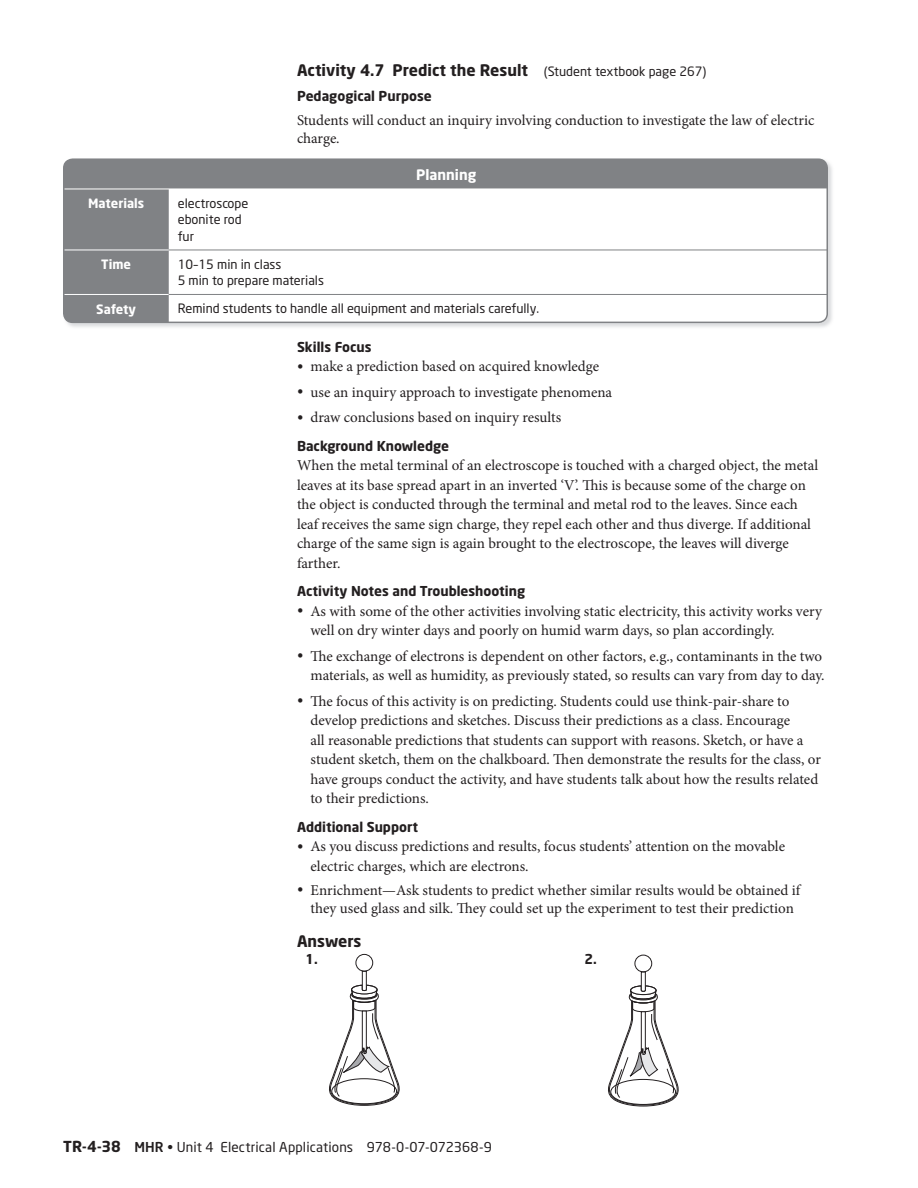
<style>
.page{position:relative;width:918px;height:1188px;background:#fff}
.page>*{position:absolute;margin:0;border:0;box-sizing:border-box;transform-origin:0 0}
.t1{font:700 15.75px "Neo Sans";color:#231f20}
.t2{font:15px/19.5px "Minion Pro";color:#231f20}
.t3{font:700 14.25px "Neo Sans";color:#fff}
.t4{font:700 13.5px "Neo Sans";color:#231f20}
.t5{font:13.5px "Neo Sans";letter-spacing:.005em;color:#231f20}
.t6{font:12.75px/16.5px "Neo Sans";color:#231f20}
.t7{font:700 12.75px "Neo Sans";color:#fff}
.s1{font-weight:400;font-size:12.75px}
.s2{font-size:16.5px}
.s3{font-weight:700;font-size:15px}
.s4{font-weight:500}
</style>
<div class="page">
<img style="left:63px;top:162px;width:769px;height:165px">
<svg style="left:64px;top:161px;width:763px;height:161px"></svg>
<hr style="left:64px;top:250px;width:105px;height:1px;background:#fff">
<hr style="left:64px;top:294px;width:105px;height:1px;background:#fff">
<hr style="left:64px;top:189px;width:105px;height:1px;background:#fff">
<hr style="left:169px;top:189px;width:658px;height:1px;background:#fff">
<hr style="left:169px;top:250px;width:658px;height:1px;background:#808285">
<hr style="left:169px;top:294px;width:658px;height:1px;background:#808285">
<div style="left:63px;top:158px;width:765px;height:165px;border:2px solid #808285;border-radius:9px"></div>
<svg style="left:329px;top:954px;width:71px;height:152px"></svg>
<svg style="left:608px;top:955px;width:71px;height:152px"></svg>
<p class="t1" style="left:297px;top:64px;width:411px">Activity 4.7 Predict the Result <span class="s1">(Student textbook page 267)</span></p>
<p class="t4" style="left:297px;top:91px;width:136px">Pedagogical Purpose</p>
<p class="t2" style="left:297px;top:113px;width:519px;line-height:18px">Students will conduct an inquiry involving conduction to investigate the law of electric charge.</p>
<p class="t3" style="left:416px;top:169px;width:62px">Planning</p>
<p class="t7" style="left:88px;top:199px;width:58px">Materials</p>
<p class="t6" style="left:178px;top:196px;width:72px">electroscope ebonite rod fur</p>
<p class="t7" style="left:101px;top:260px;width:31px">Time</p>
<p class="t6" style="left:178px;top:257px;width:148px">10–15 min in class<br>5 min to prepare materials</p>
<p class="t7" style="left:96px;top:304px;width:41px">Safety</p>
<p class="t6" style="left:178px;top:302px;width:363px">Remind students to handle all equipment and materials carefully.</p>
<p class="t4" style="left:297px;top:341px;width:76px">Skills Focus</p>
<p class="t2" style="left:297px;top:358px;width:304px"><span class="s2">•</span> make a prediction based on acquired knowledge</p>
<p class="t2" style="left:297px;top:383px;width:317px"><span class="s2">•</span> use an inquiry approach to investigate phenomena</p>
<p class="t2" style="left:297px;top:409px;width:266px"><span class="s2">•</span> draw conclusions based on inquiry results</p>
<p class="t4" style="left:297px;top:440px;width:154px">Background Knowledge</p>
<p class="t2" style="left:297px;top:457px;width:523px">When the metal terminal of an electroscope is touched with a charged object, the metal leaves at its base spread apart in an inverted ‘V’. This is because some of the charge on the object is conducted through the terminal and metal rod to the leaves. Since each leaf receives the same sign charge, they repel each other and thus diverge. If additional charge of the same sign is again brought to the electroscope, the leaves will diverge farther.</p>
<p class="t4" style="left:297px;top:586px;width:230px">Activity Notes and Troubleshooting</p>
<p class="t2" style="left:310px;top:602px;width:513px;text-indent:-14px"><span class="s2">•</span> As with some of the other activities involving static electricity, this activity works very well on dry winter days and poorly on humid warm days, so plan accordingly.</p>
<p class="t2" style="left:297px;top:647px;width:529px;text-align:right"><span class="s2">•</span> The exchange of electrons is dependent on other factors, e.g., contaminants in the two materials, as well as humidity, as previously stated, so results can vary from day to day.</p>
<p class="t2" style="left:310px;top:692px;width:512px;text-indent:-14px"><span class="s2">•</span> The focus of this activity is on predicting. Students could use think-pair-share to develop predictions and sketches. Discuss their predictions as a class. Encourage<br>all reasonable predictions that students can support with reasons. Sketch, or have a student sketch, them on the chalkboard. Then demonstrate the results for the class, or have groups conduct the activity, and have students talk about how the results related to their predictions.</p>
<p class="t4" style="left:297px;top:821px;width:123px">Additional Support</p>
<p class="t2" style="left:310px;top:838px;width:476px;text-indent:-14px"><span class="s2">•</span> As you discuss predictions and results, focus students’ attention on the movable electric charges, which are electrons.</p>
<p class="t2" style="left:297px;top:882px;width:505px;line-height:18px;text-align:center"><span class="s2">•</span> Enrichment—Ask students to predict whether similar results would be obtained if they used glass and silk. They could set up the experiment to test their prediction</p>
<p class="t1" style="left:297px;top:935px;width:66px">Answers</p>
<p class="t4" style="left:306px;top:954px;width:14px">1.</p>
<p class="t4" style="left:585px;top:953px;width:14px">2.</p>
<p class="t5" style="left:63px;top:1142px;width:430px"><span class="s3">TR-4-38</span> <span class="s4">MHR</span> • Unit 4 Electrical Applications 978-0-07-072368-9</p>
</div>
